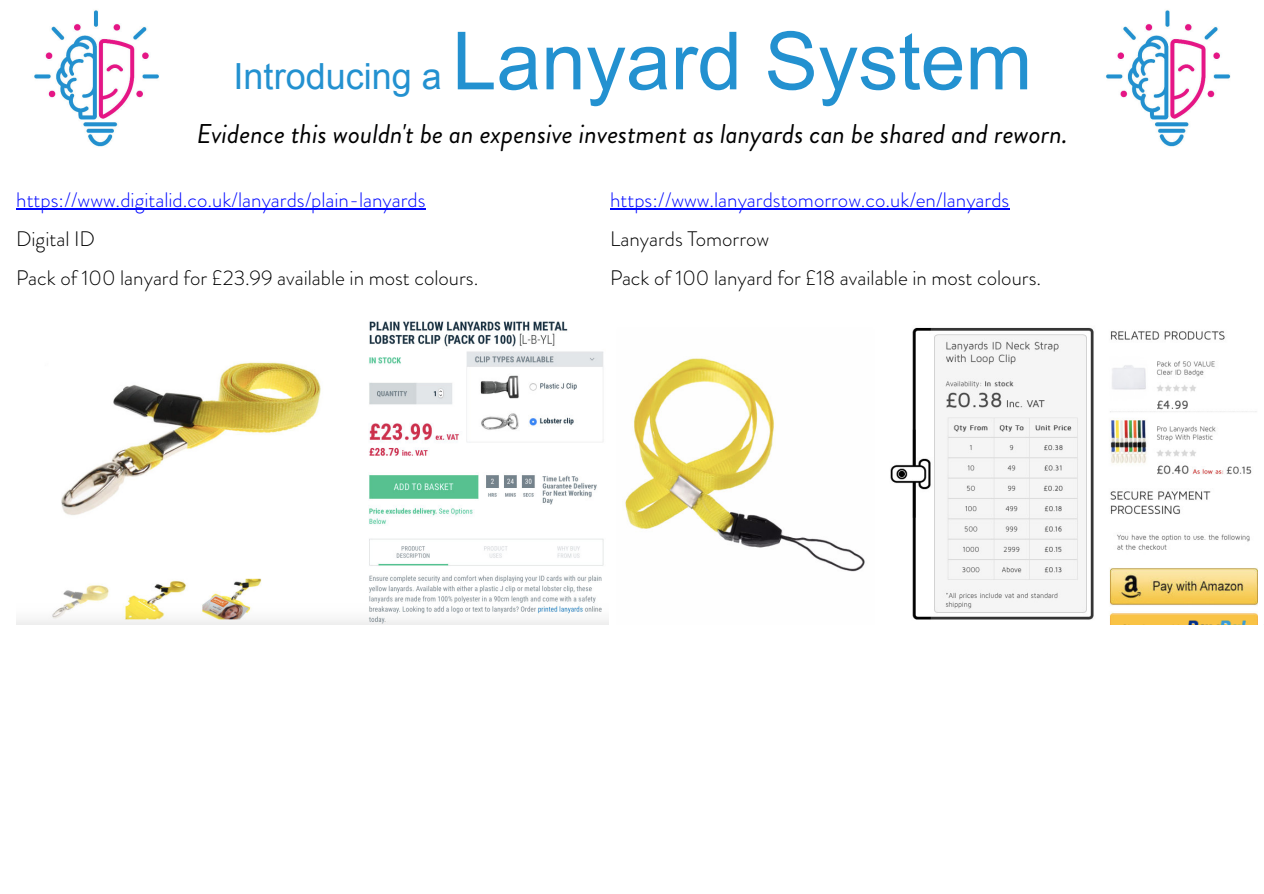
<style>
.page{position:relative;width:1264px;height:894px;background:#fff}
.page>*{position:absolute;margin:0;border:0;box-sizing:border-box;transform-origin:0 0}
.t1{font:80.25px "Arial";color:#2391d0}
.t2{font:36px "Arial";color:#2391d0}
.t3{font:italic 27.15px "Brandon Grotesque";color:#000}
.t4{font:300 21px/39px "Brandon Grotesque";color:#000}
.t5{font:300 21px "Brandon Grotesque";color:#0007ff}
</style>
<div class="page">
<img style="left:34px;top:10px;width:125px;height:137px">
<img style="left:16px;top:321px;width:1242px;height:303px">
<img style="left:1106px;top:10px;width:125px;height:137px">
<hr style="left:16px;top:208px;width:409px;height:1px;background:#0007ff">
<hr style="left:610px;top:208px;width:399px;height:1px;background:#0007ff">
<h2 class="t2" style="left:233px;top:63px;width:210px">Introducing a</h2>
<h1 class="t1" style="left:452px;top:31px;width:582px">Lanyard System</h1>
<p class="t3" style="left:197px;top:123px;width:872px">Evidence this wouldn't be an expensive investment as lanyards can be shared and reworn.</p>
<p class="t5" style="left:16px;top:192px;width:411px">https://www.digitalid.co.uk/lanyards/plain-lanyards</p>
<p class="t4" style="left:16px;top:222px;width:463px">Digital ID<br>Pack of 100 lanyard for £23.99 available in most colours.</p>
<p class="t5" style="left:610px;top:192px;width:401px">https://www.lanyardstomorrow.co.uk/en/lanyards</p>
<p class="t4" style="left:610px;top:222px;width:432px">Lanyards Tomorrow<br>Pack of 100 lanyard for £18 available in most colours.</p>
</div>
